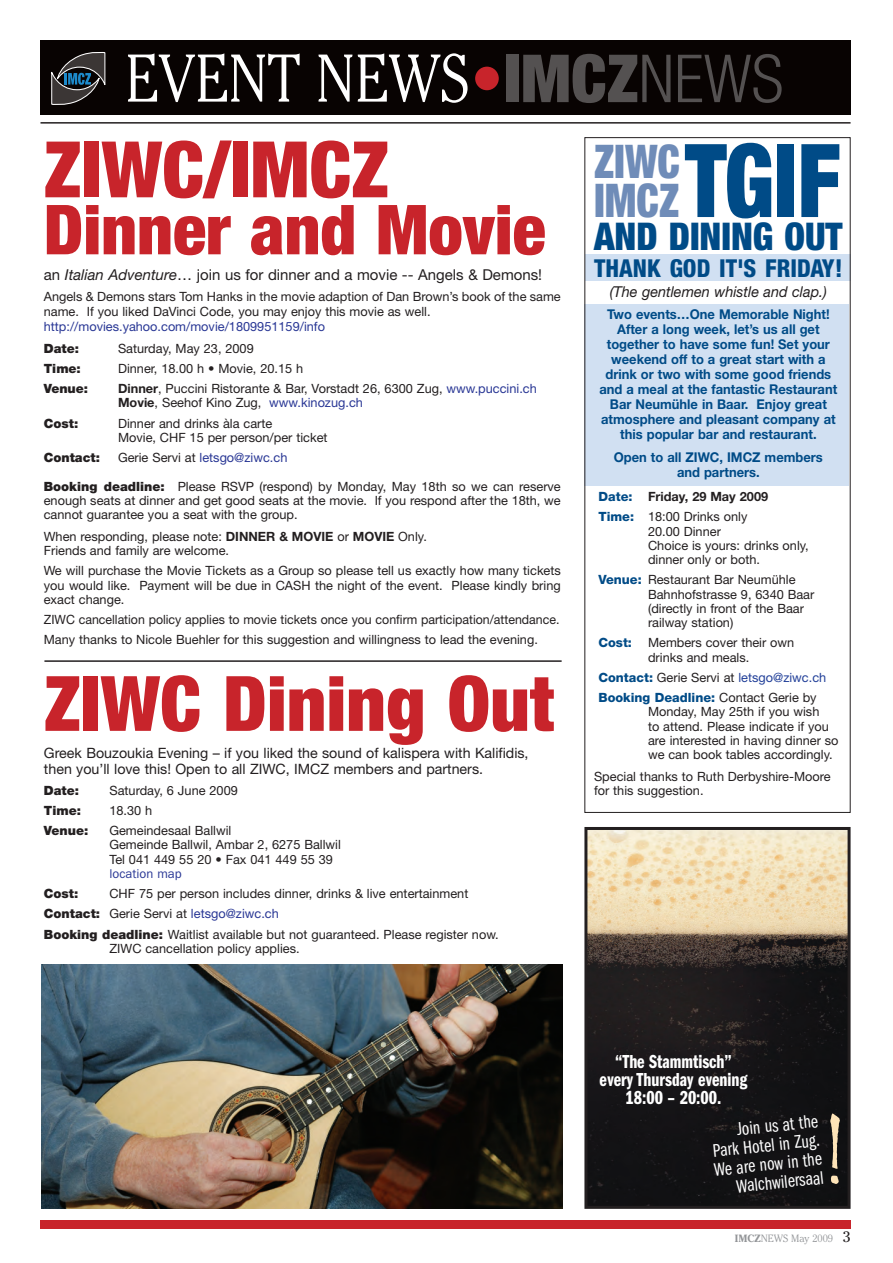
<style>
.page{position:relative;width:893px;height:1263px;background:#fff}
.page>*{position:absolute;margin:0;border:0;box-sizing:border-box;transform-origin:0 0}
.t1{font:103.35px "Bergell Plain";color:#fee4b8}
.t2{font:900 condensed 78px "Helvetica Neue";color:#c8242b}
.t3{font:900 condensed 76.5px "Helvetica Neue";color:#c8242b}
.t4{font:900 condensed 69px "Helvetica Neue";color:#c8242b}
.t5{font:300 66.9px "Cheltenham";color:#fff;scale:.87 1}
.t6{font:900 condensed 46.5px/39px "Helvetica Neue";color:#6f8cb8;scale:.9 1}
.t7{font:900 condensed 38.25px "Helvetica Neue";color:#004b87}
.t8{font:800 condensed 24.75px "Helvetica Neue";color:#004b87}
.t9{font:19.5px/18px "Franklin Gothic Demi Cmpr";color:#fff;text-align:center}
.t10{font:18.9px/18.9px "Franklin Gothic Book Cmpr";color:#fff;text-align:right}
.t11{font:15px "Helvetica Neue";color:#231f20}
.t12{font:italic 15px "Helvetica Neue";color:#231f20}
.t13{font:14.25px/16.5px "Helvetica Neue";color:#231f20}
.t14{font:700 13.5px/15px "Helvetica Neue";color:#004b87;text-align:center;scale:.96 1}
.t15{font:12.75px/14.2px "Helvetica Neue";color:#231f20}
.t16{font:12.75px "Helvetica Neue";color:#293795}
.t17{font:900 12.75px "Helvetica Neue";color:#231f20}
.t18{font:700 12.75px/20.2px "Helvetica Neue";color:#231f20}
.t19{font:12.75px "Franklin Gothic";color:#293795}
.t20{font:800 12.75px "Helvetica Neue";color:#004b87}
.t21{font:300 10.5px "Cheltenham";color:#939598}
.s1{font-family:"Helvetica Neue";font-weight:900;font-stretch:condensed;font-size:66.3px;color:#c8242b}
.s2{font-family:"Helvetica Neue";font-weight:900;font-stretch:condensed;font-size:66.3px;color:#545151}
.s3{font-family:"Helvetica Neue";font-stretch:condensed;font-size:66.3px;color:#545151}
.s4{font-style:italic}
.s5{font-weight:700}
.s6{color:#293795}
.s7{color:#231f20}
.s8{font-weight:900}
.s9{font-size:102px;color:#004b87}
.s10{font-weight:800;color:#004b87}
.s11{font-weight:400}
.s12{color:#224099}
.s13{font-weight:400;font-size:15px;color:#231f20}
</style>
<div class="page">
<img style="left:588px;top:831px;width:258px;height:374px">
<div style="left:584px;top:827px;width:266px;height:382px;border:3px solid #231f20"></div>
<div style="left:40px;top:41px;width:810px;height:74px;background:#080302"></div>
<svg style="left:51px;top:52px;width:54px;height:53px"></svg>
<hr style="left:40px;top:122px;width:810px;height:2px;background:#231f20">
<div style="left:40px;top:1220px;width:810px;height:8px;background:#c8242b"></div>
<div style="left:585px;top:255px;width:265px;height:26px;background:#d1e0f2"></div>
<div style="left:585px;top:304px;width:264px;height:182px;background:#d1e0f2"></div>
<hr style="left:44px;top:660px;width:518px;height:2px;background:#231f20">
<img style="left:41px;top:964px;width:521px;height:244px">
<h3 class="t5" style="left:126px;top:52px;width:758px">EVENT NEWS<span class="s1">•</span><span class="s2">IMCZ</span><span class="s3">NEWS</span></h3>
<h2 class="t2" style="left:44px;top:142px;width:347px">ZIWC/IMCZ</h2>
<h3 class="t4" style="left:44px;top:205px;width:503px">Dinner and Movie</h3>
<p class="t11" style="left:44px;top:269px;width:500px">an <span class="s4">Italian Adventure</span>… join us for dinner and a movie -- Angels &amp; Demons!</p>
<p class="t15" style="left:44px;top:290px;width:518px;line-height:15px">Angels &amp; Demons stars Tom Hanks in the movie adaption of Dan Brown’s book of the same name. If you liked DaVinci Code, you may enjoy this movie as well.</p>
<p class="t16" style="left:44px;top:322px;width:283px">http://movies.yahoo.com/movie/1809951159/info</p>
<p class="t17" style="left:44px;top:343px;width:37px">Date:</p>
<p class="t15" style="left:118px;top:342px;width:137px">Saturday, May 23, 2009</p>
<p class="t17" style="left:44px;top:364px;width:39px">Time:</p>
<p class="t15" style="left:118px;top:362px;width:187px">Dinner, 18.00 h • Movie, 20.15 h</p>
<p class="t17" style="left:44px;top:384px;width:46px">Venue:</p>
<p class="t15" style="left:118px;top:383px;width:420px"><span class="s5">Dinner</span>, Puccini Ristorante &amp; Bar, Vorstadt 26, 6300 Zug, <span class="s6">www.puccini.ch<br></span><span class="s5">Movie</span>, Seehof Kino Zug, <span class="s6">www.kinozug.ch</span></p>
<p class="t17" style="left:44px;top:418px;width:36px">Cost:</p>
<p class="t15" style="left:118px;top:417px;width:211px">Dinner and drinks àla carte<br>Movie, CHF 15 per person/per ticket</p>
<p class="t17" style="left:44px;top:453px;width:58px">Contact:</p>
<p class="t16" style="left:118px;top:453px;width:171px"><span class="s7">Gerie Servi at</span> letsgo@ziwc.ch</p>
<p class="t15" style="left:44px;top:480px;width:518px;text-align:justify"><span class="s8">Booking deadline:</span> Please RSVP (respond) by Monday, May 18th so we can reserve enough seats at dinner and get good seats at the movie. If you respond after the 18th, we cannot guarantee you a seat with the group.</p>
<p class="t15" style="left:44px;top:530px;width:385px">When responding, please note: <span class="s5">DINNER &amp; MOVIE</span> or <span class="s5">MOVIE</span> Only.<br>Friends and family are welcome.</p>
<p class="t15" style="left:44px;top:565px;width:519px;text-align:justify">We will purchase the Movie Tickets as a Group so please tell us exactly how many tickets you would like. Payment will be due in CASH the night of the event. Please kindly bring exact change.</p>
<p class="t15" style="left:44px;top:611px;width:517px;line-height:20.2px">ZIWC cancellation policy applies to movie tickets once you confirm participation/attendance.<br>Many thanks to Nicole Buehler for this suggestion and willingness to lead the evening.</p>
<h3 class="t3" style="left:44px;top:676px;width:511px">ZIWC Dining Out</h3>
<p class="t13" style="left:44px;top:746px;width:486px">Greek Bouzoukia Evening – if you liked the sound of kalispera with Kalifidis, then you’ll love this! Open to all ZIWC, IMCZ members and partners.</p>
<p class="t17" style="left:44px;top:785px;width:37px">Date:</p>
<p class="t15" style="left:109px;top:784px;width:130px">Saturday, 6 June 2009</p>
<p class="t17" style="left:44px;top:806px;width:39px">Time:</p>
<p class="t15" style="left:109px;top:804px;width:44px">18.30 h</p>
<p class="t17" style="left:44px;top:826px;width:46px">Venue:</p>
<p class="t15" style="left:109px;top:825px;width:233px">Gemeindesaal Ballwil<br>Gemeinde Ballwil, Ambar 2, 6275 Ballwil<br>Tel 041 449 55 20 • Fax 041 449 55 39</p>
<p class="t19" style="left:109px;top:869px;width:74px">location map</p>
<p class="t17" style="left:44px;top:889px;width:36px">Cost:</p>
<p class="t15" style="left:44px;top:885px;width:456px;line-height:20.2px;text-indent:65px">CHF 75 per person includes dinner, drinks &amp; live entertainment<br><span class="s8">Contact:</span> Gerie Servi at <span class="s6">letsgo@ziwc.ch<br></span><span class="s8">Booking deadline:</span> Waitlist available but not guaranteed. Please register now.</p>
<p class="t15" style="left:109px;top:942px;width:192px">ZIWC cancellation policy applies.</p>
<h3 class="t6" style="left:594px;top:146px;width:275px">ZIWC<br>IMCZ <span class="s9">TGIF</span></h3>
<h3 class="t7" style="left:594px;top:223px;width:250px">AND DINING OUT</h3>
<h3 class="t8" style="left:594px;top:259px;width:250px">THANK GOD IT'S FRIDAY!</h3>
<p class="t12" style="left:610px;top:282px;width:219px">(The gentlemen whistle and clap.)</p>
<p class="t14" style="left:599px;top:307px;width:249px">Two events…One Memorable Night!<br>After a long week, let’s us all get together to have some fun! Set your weekend off to a great start with a drink or two with some good friends and a meal at the fantastic Restaurant Bar Neumühle in Baar. Enjoy great atmosphere and pleasant company at this popular bar and restaurant.</p>
<p class="t14" style="left:614px;top:449px;width:219px">Open to all ZIWC, IMCZ members and partners.</p>
<p class="t18" style="left:598px;top:486px;width:171px"><span class="s10">Date:</span> Friday, 29 May 2009<br><span class="s10">Time:</span> <span class="s11">18:00 Drinks only</span></p>
<p class="t15" style="left:648px;top:525px;width:162px">20.00 Dinner<br>Choice is yours: drinks only, dinner only or both.</p>
<p class="t15" style="left:648px;top:574px;width:168px;text-indent:-50px"><span class="s10">Venue:</span> Restaurant Bar Neumühle<br>Bahnhofstrasse 9, 6340 Baar (directly in front of the Baar railway station)</p>
<p class="t20" style="left:598px;top:638px;width:35px">Cost:</p>
<p class="t15" style="left:648px;top:637px;width:148px">Members cover their own drinks and meals.</p>
<p class="t15" style="left:598px;top:668px;width:229px;line-height:20.2px"><span class="s10">Contact:</span> Gerie Servi at <span class="s12">letsgo@ziwc.ch<br></span><span class="s10">Booking Deadline:</span> Contact Gerie by</p>
<p class="t15" style="left:648px;top:706px;width:192px">Monday, May 25th if you wish<br>to attend. Please indicate if you are interested in having dinner so we can book tables accordingly.</p>
<p class="t15" style="left:594px;top:770px;width:238px">Special thanks to Ruth Derbyshire-Moore for this suggestion.</p>
<h3 class="t9" style="left:600px;top:1054px;width:149px">“The Stammtisch” every Thursday evening<br>18:00 – 20:00.</h3>
<h3 class="t10" style="left:709px;top:1124px;width:110px;rotate:-6deg">Join us at the<br>Park Hotel in Zug.<br>We are now in the<br>Walchwilersaal</h3>
<h1 class="t1" style="left:821px;top:1119px;width:31px">!</h1>
<p class="t21" style="left:735px;top:1234px;width:117px"><span class="s5">IMCZ</span>NEWS May 2009 <span class="s13">3</span></p>
</div>
